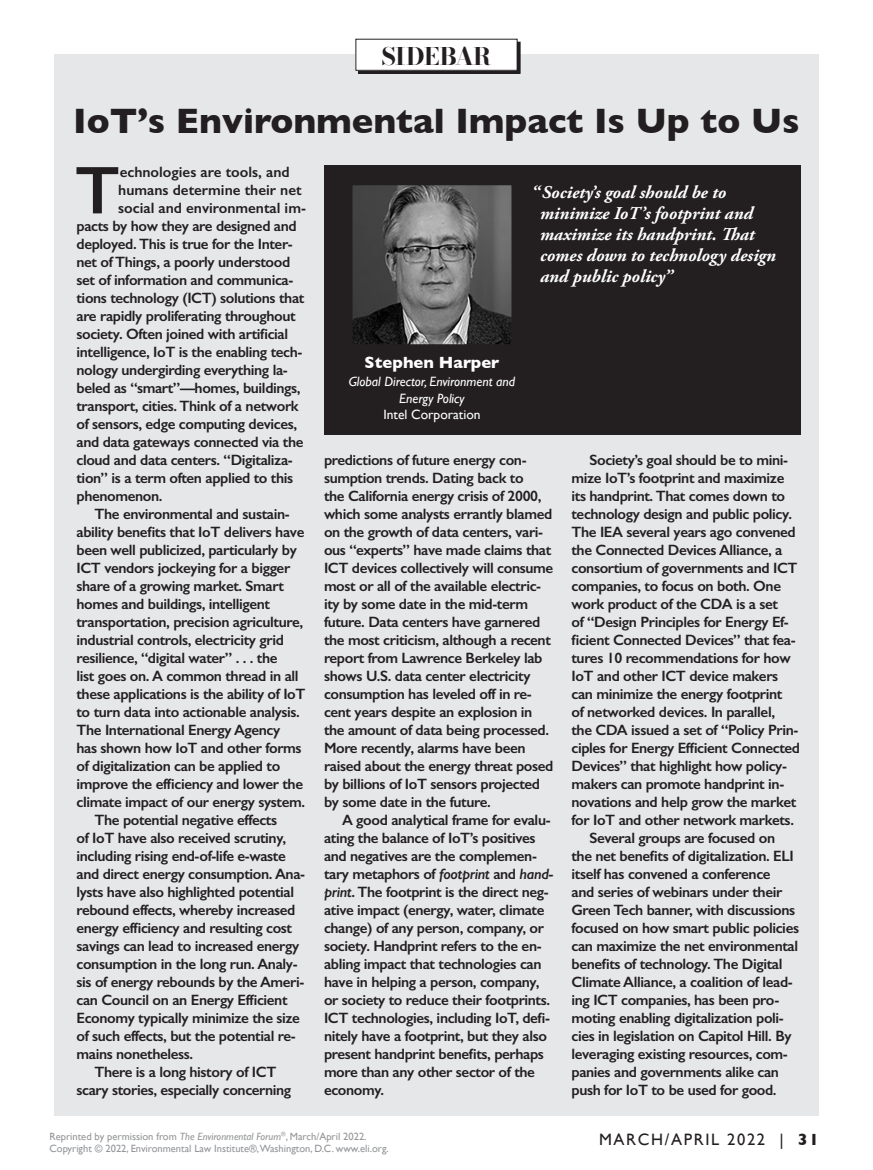
<style>
.page{position:relative;width:873px;height:1170px;background:#fff}
.page>*{position:absolute;margin:0;border:0;box-sizing:border-box;transform-origin:0 0}
.Sidebar_drop_cap{font:600 67.8px "Gill Sans";color:#231f20}
.Sidebar_head{font:700 36px "Gill Sans";color:#231f20}
.t1{font:600 30px "Garamond Premr Pro";letter-spacing:.2em;color:#231f20}
.t2{font:700 24px "Bodoni Moda 24";letter-spacing:-.025em;color:#231f20}
.Sidebar_pullquote{font:italic 700 18px/21px "Adobe Garamond Pro";color:#fff}
.t3{font:16.5px "Gill Sans";letter-spacing:.1em;color:#231f20}
.Sidebar_byline{font:700 16.5px "Gill Sans";color:#fff}
.Sidebar_text{font:600 15px/18px "Gill Sans";letter-spacing:-.025em;color:#231f20}
.Sidebar_drop_cap-2{font:600 15px "Gill Sans";letter-spacing:-.025em;color:#231f20}
.Sidebar_drop_cap-3{font:600 15px "Gill Sans";color:#231f20}
.Sidebar_author_title{font:italic 13.5px/16.5px "Gill Sans";color:#fff;text-align:center}
.Sidebar_author_org{font:13.5px "Gill Sans";color:#fff}
.t4{font:10.5px/12px "Gill Sans";color:#939598}
.s1{font-style:italic}
.s2{font-weight:700}
</style>
<div class="page">
<div style="left:54px;top:54px;width:765px;height:1062px;background:#e6e7e9"></div>
<div style="left:359px;top:42px;width:161px;height:31px;background:#231f20"></div>
<div style="left:358px;top:42px;width:162px;height:32px;border:1px solid #231f20"></div>
<div style="left:356px;top:39px;width:161px;height:31px;background:#fff"></div>
<div style="left:356px;top:39px;width:162px;height:32px;border:1px solid #231f20"></div>
<div style="left:324px;top:165px;width:477px;height:269px;background:#231f20"></div>
<img style="left:354px;top:187px;width:156px;height:156px">
<div style="left:351px;top:184px;width:162px;height:162px;border:2px solid #231f20"></div>
<h3 class="t2" style="left:381px;top:39px;width:111px">SIDEBAR</h3>
<h3 class="t1" style="left:377px;top:40px;width:127px">Sidebar</h3>
<p class="Sidebar_head" style="left:73px;top:92px;width:728px">IoT’s Environmental Impact Is Up to Us</p>
<p class="Sidebar_drop_cap" style="left:75px;top:149px;width:47px">T</p>
<p class="Sidebar_drop_cap-3" style="left:120px;top:163px;width:171px">echnologies are tools, and</p>
<p class="Sidebar_drop_cap-3" style="left:118px;top:181px;width:185px">humans determine their net</p>
<p class="Sidebar_drop_cap-3" style="left:118px;top:199px;width:189px">social and environmental im-</p>
<p class="Sidebar_drop_cap-2" style="left:76px;top:217px;width:222px">pacts by how they are designed and</p>
<p class="Sidebar_drop_cap-2" style="left:76px;top:235px;width:218px">deployed. This is true for the Inter-</p>
<p class="Sidebar_drop_cap-2" style="left:76px;top:253px;width:215px">net of Things, a poorly understood</p>
<p class="Sidebar_drop_cap-2" style="left:76px;top:271px;width:218px">set of information and communica-</p>
<p class="Sidebar_drop_cap-2" style="left:76px;top:289px;width:229px">tions technology (ICT) solutions that</p>
<p class="Sidebar_drop_cap-2" style="left:76px;top:307px;width:221px">are rapidly proliferating throughout</p>
<p class="Sidebar_drop_cap-2" style="left:76px;top:325px;width:213px">society. Often joined with artificial</p>
<p class="Sidebar_drop_cap-2" style="left:76px;top:343px;width:227px">intelligence, IoT is the enabling tech-</p>
<p class="Sidebar_drop_cap-2" style="left:76px;top:361px;width:213px">nology undergirding everything la-</p>
<p class="Sidebar_drop_cap-2" style="left:76px;top:379px;width:226px">beled as “smart”—homes, buildings,</p>
<p class="Sidebar_drop_cap-2" style="left:76px;top:397px;width:224px">transport, cities. Think of a network</p>
<p class="Sidebar_drop_cap-2" style="left:76px;top:415px;width:222px">of sensors, edge computing devices,</p>
<p class="Sidebar_drop_cap-2" style="left:76px;top:433px;width:228px">and data gateways connected via the</p>
<p class="Sidebar_drop_cap-2" style="left:76px;top:451px;width:218px">cloud and data centers. “Digitaliza-</p>
<p class="Sidebar_drop_cap-2" style="left:76px;top:469px;width:218px">tion” is a term often applied to this</p>
<p class="Sidebar_drop_cap-2" style="left:76px;top:487px;width:87px">phenomenon.</p>
<p class="Sidebar_text" style="left:76px;top:505px;width:231px;text-indent:18px">The environmental and sustain&shy;ability benefits that IoT delivers have been well publicized, particularly by ICT vendors jockeying for a bigger share of a growing market. Smart homes and buildings, intelligent transportation, precision agriculture, industrial controls, electricity grid resilience, “digital water” . . . the<br>list goes on. A common thread in all these applications is the ability of IoT to turn data into actionable analysis.<br>The International Energy Agency<br>has shown how IoT and other forms of digitalization can be applied to improve the efficiency and lower the climate impact of our energy system.</p>
<p class="Sidebar_text" style="left:76px;top:811px;width:230px;text-indent:18px">The potential negative effects<br>of IoT have also received scrutiny, including rising end-of-life e-waste and direct energy consumption. Ana&shy;lysts have also highlighted potential rebound effects, whereby increased energy efficiency and resulting cost savings can lead to increased energy consumption in the long run. Analy&shy;sis of energy rebounds by the Ameri&shy;can Council on an Energy Efficient Economy typically minimize the size of such effects, but the potential re&shy;mains nonetheless.</p>
<p class="Sidebar_text" style="left:76px;top:1063px;width:216px;text-align:center">There is a long history of ICT scary stories, especially concerning</p>
<p class="Sidebar_pullquote" style="left:540px;top:182px;width:237px;text-indent:-9px">“Society’s goal should be to minimize IoT’s footprint and maximize its handprint. That comes down to technology design and public policy”</p>
<p class="Sidebar_byline" style="left:365px;top:350px;width:136px">Stephen Harper</p>
<p class="Sidebar_author_title" style="left:349px;top:373px;width:168px">Global Director, Environment and<br>Energy Policy</p>
<p class="Sidebar_author_org" style="left:383px;top:407px;width:99px">Intel Corporation</p>
<p class="Sidebar_text" style="left:324px;top:451px;width:231px">predictions of future energy con&shy;sumption trends. Dating back to<br>the California energy crisis of 2000, which some analysts errantly blamed on the growth of data centers, vari&shy;ous “experts” have made claims that ICT devices collectively will consume most or all of the available electric&shy;ity by some date in the mid-term future. Data centers have garnered the most criticism, although a recent report from Lawrence Berkeley lab shows U.S. data center electricity consumption has leveled off in re&shy;cent years despite an explosion in the amount of data being processed.<br>More recently, alarms have been raised about the energy threat posed by billions of IoT sensors projected by some date in the future.</p>
<p class="Sidebar_text" style="left:324px;top:811px;width:231px;text-indent:18px">A good analytical frame for evalu&shy;ating the balance of IoT’s positives and negatives are the complemen&shy;tary metaphors of <span class="s1">footprint</span> and <span class="s1">hand&shy;print</span>. The footprint is the direct neg&shy;ative impact (energy, water, climate change) of any person, company, or society. Handprint refers to the en&shy;abling impact that technologies can have in helping a person, company, or society to reduce their footprints.<br>ICT technologies, including IoT, defi&shy;nitely have a footprint, but they also present handprint benefits, perhaps more than any other sector of the economy.</p>
<p class="Sidebar_text" style="left:572px;top:451px;width:230px;text-indent:18px">Society’s goal should be to mini&shy;mize IoT’s footprint and maximize its handprint. That comes down to technology design and public policy.<br>The IEA several years ago convened the Connected Devices Alliance, a consortium of governments and ICT companies, to focus on both. One work product of the CDA is a set<br>of “Design Principles for Energy Ef&shy;ficient Connected Devices” that fea&shy;tures 10 recommendations for how IoT and other ICT device makers can minimize the energy footprint<br>of networked devices. In parallel,<br>the CDA issued a set of “Policy Prin&shy;ciples for Energy Efficient Connected Devices” that highlight how policy&shy;makers can promote handprint in&shy;novations and help grow the market for IoT and other network markets.</p>
<p class="Sidebar_text" style="left:572px;top:829px;width:229px;text-indent:18px">Several groups are focused on the net benefits of digitalization. ELI itself has convened a conference<br>and series of webinars under their Green Tech banner, with discussions focused on how smart public policies can maximize the net environmental benefits of technology. The Digital Climate Alliance, a coalition of lead&shy;ing ICT companies, has been pro&shy;moting enabling digitalization poli&shy;cies in legislation on Capitol Hill. By leveraging existing resources, com&shy;panies and governments alike can push for IoT to be used for good.</p>
<p class="t4" style="left:50px;top:1130px;width:341px">Reprinted by permission from <span class="s1">The Environmental Forum</span><sup>®</sup>, March/April 2022.<br>Copyright © 2022, Environmental Law Institute®,Washington, D.C. www.eli.org.</p>
<p class="t3" style="left:599px;top:1130px;width:221px">MARCH/APRIL 2022 | <span class="s2">31</span></p>
</div>
